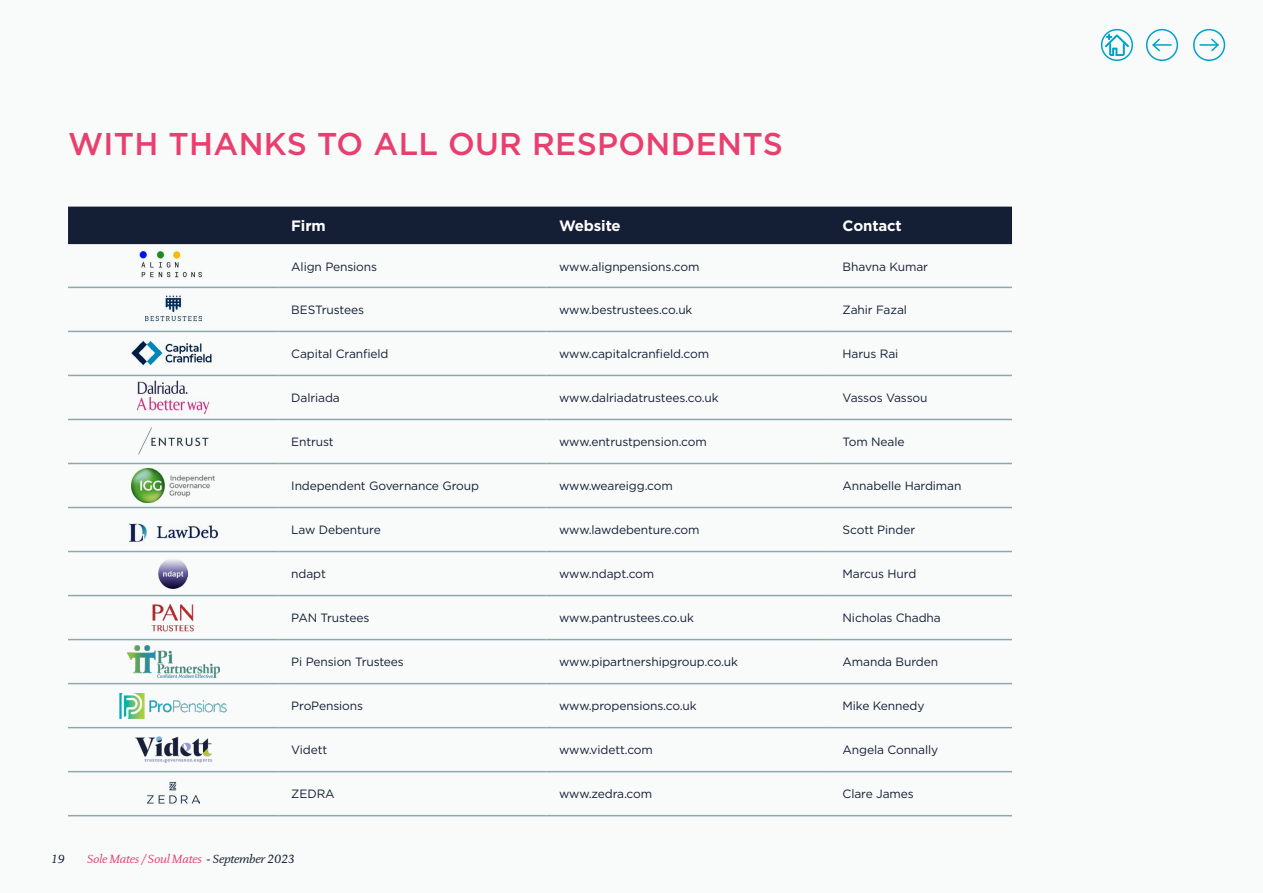
<style>
.page{position:relative;width:1263px;height:893px;background:#f9fbfb}
.page>*{position:absolute;margin:0;border:0;box-sizing:border-box;transform-origin:0 0}
.t1{font:500 31.5px "Gotham";letter-spacing:.01em;color:#e93f6f}
.t2{font:700 15px "Gotham";letter-spacing:-.01em;color:#fff}
.t3{font:12px "Gotham";letter-spacing:-.01em;color:#141e34}
.t4{font:italic 12px "DTL Documenta TOT";letter-spacing:-.02em;color:#e93f6f}
.t5{font:italic 12px "DTL Documenta TOT";color:#141e34}
.s1{color:#141e34}
</style>
<div class="page">
<svg style="left:1152px;top:38px;width:19px;height:14px"></svg>
<div style="left:1146px;top:29px;width:32px;height:32px;border:2px solid #00a3c7;border-radius:50%"></div>
<svg style="left:1200px;top:38px;width:19px;height:14px"></svg>
<div style="left:1193px;top:29px;width:32px;height:32px;border:2px solid #00a3c7;border-radius:50%"></div>
<svg style="left:1105px;top:34px;width:24px;height:22px"></svg>
<div style="left:1101px;top:29px;width:32px;height:32px;border:2px solid #00a3c7;border-radius:50%"></div>
<div style="left:68px;top:207px;width:944px;height:37px;background:#141e34"></div>
<hr style="left:68px;top:287px;width:211px;height:1px;background:#8da8ad">
<hr style="left:279px;top:287px;width:267px;height:1px;background:#8da8ad">
<hr style="left:546px;top:287px;width:284px;height:1px;background:#8da8ad">
<hr style="left:830px;top:287px;width:182px;height:1px;background:#8da8ad">
<hr style="left:68px;top:331px;width:211px;height:1px;background:#8da8ad">
<hr style="left:279px;top:331px;width:267px;height:1px;background:#8da8ad">
<hr style="left:546px;top:331px;width:284px;height:1px;background:#8da8ad">
<hr style="left:830px;top:331px;width:182px;height:1px;background:#8da8ad">
<hr style="left:68px;top:375px;width:211px;height:1px;background:#8da8ad">
<hr style="left:279px;top:375px;width:267px;height:1px;background:#8da8ad">
<hr style="left:546px;top:375px;width:284px;height:1px;background:#8da8ad">
<hr style="left:830px;top:375px;width:182px;height:1px;background:#8da8ad">
<hr style="left:68px;top:419px;width:211px;height:1px;background:#8da8ad">
<hr style="left:279px;top:419px;width:267px;height:1px;background:#8da8ad">
<hr style="left:546px;top:419px;width:284px;height:1px;background:#8da8ad">
<hr style="left:830px;top:419px;width:182px;height:1px;background:#8da8ad">
<hr style="left:68px;top:463px;width:211px;height:1px;background:#8da8ad">
<hr style="left:279px;top:463px;width:267px;height:1px;background:#8da8ad">
<hr style="left:546px;top:463px;width:284px;height:1px;background:#8da8ad">
<hr style="left:830px;top:463px;width:182px;height:1px;background:#8da8ad">
<hr style="left:68px;top:507px;width:211px;height:1px;background:#8da8ad">
<hr style="left:279px;top:507px;width:267px;height:1px;background:#8da8ad">
<hr style="left:546px;top:507px;width:284px;height:1px;background:#8da8ad">
<hr style="left:830px;top:507px;width:182px;height:1px;background:#8da8ad">
<hr style="left:68px;top:551px;width:211px;height:1px;background:#8da8ad">
<hr style="left:279px;top:551px;width:267px;height:1px;background:#8da8ad">
<hr style="left:546px;top:551px;width:284px;height:1px;background:#8da8ad">
<hr style="left:830px;top:551px;width:182px;height:1px;background:#8da8ad">
<hr style="left:68px;top:595px;width:211px;height:1px;background:#8da8ad">
<hr style="left:279px;top:595px;width:267px;height:1px;background:#8da8ad">
<hr style="left:546px;top:595px;width:284px;height:1px;background:#8da8ad">
<hr style="left:830px;top:595px;width:182px;height:1px;background:#8da8ad">
<hr style="left:68px;top:639px;width:211px;height:1px;background:#8da8ad">
<hr style="left:279px;top:639px;width:267px;height:1px;background:#8da8ad">
<hr style="left:546px;top:639px;width:284px;height:1px;background:#8da8ad">
<hr style="left:830px;top:639px;width:182px;height:1px;background:#8da8ad">
<hr style="left:68px;top:683px;width:211px;height:1px;background:#8da8ad">
<hr style="left:279px;top:683px;width:267px;height:1px;background:#8da8ad">
<hr style="left:546px;top:683px;width:284px;height:1px;background:#8da8ad">
<hr style="left:830px;top:683px;width:182px;height:1px;background:#8da8ad">
<hr style="left:68px;top:727px;width:211px;height:1px;background:#8da8ad">
<hr style="left:279px;top:727px;width:267px;height:1px;background:#8da8ad">
<hr style="left:546px;top:727px;width:284px;height:1px;background:#8da8ad">
<hr style="left:830px;top:727px;width:182px;height:1px;background:#8da8ad">
<hr style="left:68px;top:771px;width:211px;height:1px;background:#8da8ad">
<hr style="left:279px;top:771px;width:267px;height:1px;background:#8da8ad">
<hr style="left:546px;top:771px;width:284px;height:1px;background:#8da8ad">
<hr style="left:830px;top:771px;width:182px;height:1px;background:#8da8ad">
<hr style="left:68px;top:815px;width:211px;height:1px;background:#8da8ad">
<hr style="left:279px;top:815px;width:267px;height:1px;background:#8da8ad">
<hr style="left:546px;top:815px;width:284px;height:1px;background:#8da8ad">
<hr style="left:830px;top:815px;width:182px;height:1px;background:#8da8ad">
<img style="left:139px;top:250px;width:64px;height:28px">
<img style="left:145px;top:295px;width:56px;height:27px">
<img style="left:131px;top:340px;width:81px;height:26px">
<img style="left:137px;top:380px;width:72px;height:34px">
<img style="left:138px;top:427px;width:71px;height:28px">
<img style="left:132px;top:469px;width:83px;height:33px">
<img style="left:129px;top:523px;width:90px;height:19px">
<img style="left:159px;top:559px;width:29px;height:29px">
<img style="left:151px;top:604px;width:43px;height:28px">
<img style="left:127px;top:646px;width:92px;height:31px">
<img style="left:119px;top:693px;width:108px;height:25px">
<img style="left:135px;top:736px;width:77px;height:27px">
<img style="left:147px;top:772px;width:52px;height:32px">
<h1 class="t1" style="left:68px;top:123px;width:716px">WITH THANKS TO ALL OUR RESPONDENTS</h1>
<p class="t5" style="left:51px;top:851px;width:16px">19</p>
<p class="t2" style="left:291px;top:216px;width:36px">Firm</p>
<p class="t2" style="left:559px;top:216px;width:63px">Website</p>
<p class="t2" style="left:843px;top:216px;width:61px">Contact</p>
<p class="t3" style="left:291px;top:259px;width:87px">Align Pensions</p>
<p class="t3" style="left:559px;top:259px;width:142px">www.alignpensions.com</p>
<p class="t3" style="left:843px;top:259px;width:87px">Bhavna Kumar</p>
<p class="t3" style="left:291px;top:302px;width:74px">BESTrustees</p>
<p class="t3" style="left:559px;top:302px;width:135px">www.bestrustees.co.uk</p>
<p class="t3" style="left:843px;top:302px;width:66px">Zahir Fazal</p>
<p class="t3" style="left:291px;top:346px;width:99px">Capital Cranfield</p>
<p class="t3" style="left:559px;top:346px;width:151px">www.capitalcranfield.com</p>
<p class="t3" style="left:843px;top:346px;width:57px">Harus Rai</p>
<p class="t3" style="left:291px;top:390px;width:50px">Dalriada</p>
<p class="t3" style="left:559px;top:390px;width:161px">www.dalriadatrustees.co.uk</p>
<p class="t3" style="left:843px;top:390px;width:86px">Vassos Vassou</p>
<p class="t3" style="left:291px;top:434px;width:44px">Entrust</p>
<p class="t3" style="left:559px;top:434px;width:149px">www.entrustpension.com</p>
<p class="t3" style="left:843px;top:434px;width:63px">Tom Neale</p>
<p class="t3" style="left:291px;top:478px;width:189px">Independent Governance Group</p>
<p class="t3" style="left:559px;top:478px;width:115px">www.weareigg.com</p>
<p class="t3" style="left:843px;top:478px;width:120px">Annabelle Hardiman</p>
<p class="t3" style="left:291px;top:522px;width:91px">Law Debenture</p>
<p class="t3" style="left:559px;top:522px;width:142px">www.lawdebenture.com</p>
<p class="t3" style="left:843px;top:522px;width:74px">Scott Pinder</p>
<p class="t3" style="left:291px;top:566px;width:36px">ndapt</p>
<p class="t3" style="left:559px;top:566px;width:97px">www.ndapt.com</p>
<p class="t3" style="left:843px;top:566px;width:75px">Marcus Hurd</p>
<p class="t3" style="left:291px;top:610px;width:80px">PAN Trustees</p>
<p class="t3" style="left:559px;top:610px;width:136px">www.pantrustees.co.uk</p>
<p class="t3" style="left:843px;top:610px;width:100px">Nicholas Chadha</p>
<p class="t3" style="left:291px;top:654px;width:114px">Pi Pension Trustees</p>
<p class="t3" style="left:559px;top:654px;width:180px">www.pipartnershipgroup.co.uk</p>
<p class="t3" style="left:843px;top:654px;width:97px">Amanda Burden</p>
<p class="t3" style="left:291px;top:698px;width:73px">ProPensions</p>
<p class="t3" style="left:559px;top:698px;width:139px">www.propensions.co.uk</p>
<p class="t3" style="left:843px;top:698px;width:83px">Mike Kennedy</p>
<p class="t3" style="left:291px;top:742px;width:38px">Vidett</p>
<p class="t3" style="left:559px;top:742px;width:95px">www.vidett.com</p>
<p class="t3" style="left:843px;top:742px;width:97px">Angela Connally</p>
<p class="t3" style="left:291px;top:786px;width:45px">ZEDRA</p>
<p class="t3" style="left:559px;top:786px;width:95px">www.zedra.com</p>
<p class="t3" style="left:843px;top:786px;width:73px">Clare James</p>
<p class="t4" style="left:87px;top:851px;width:210px">Sole Mates / Soul Mates <span class="s1">- September 2023</span></p>
</div>
